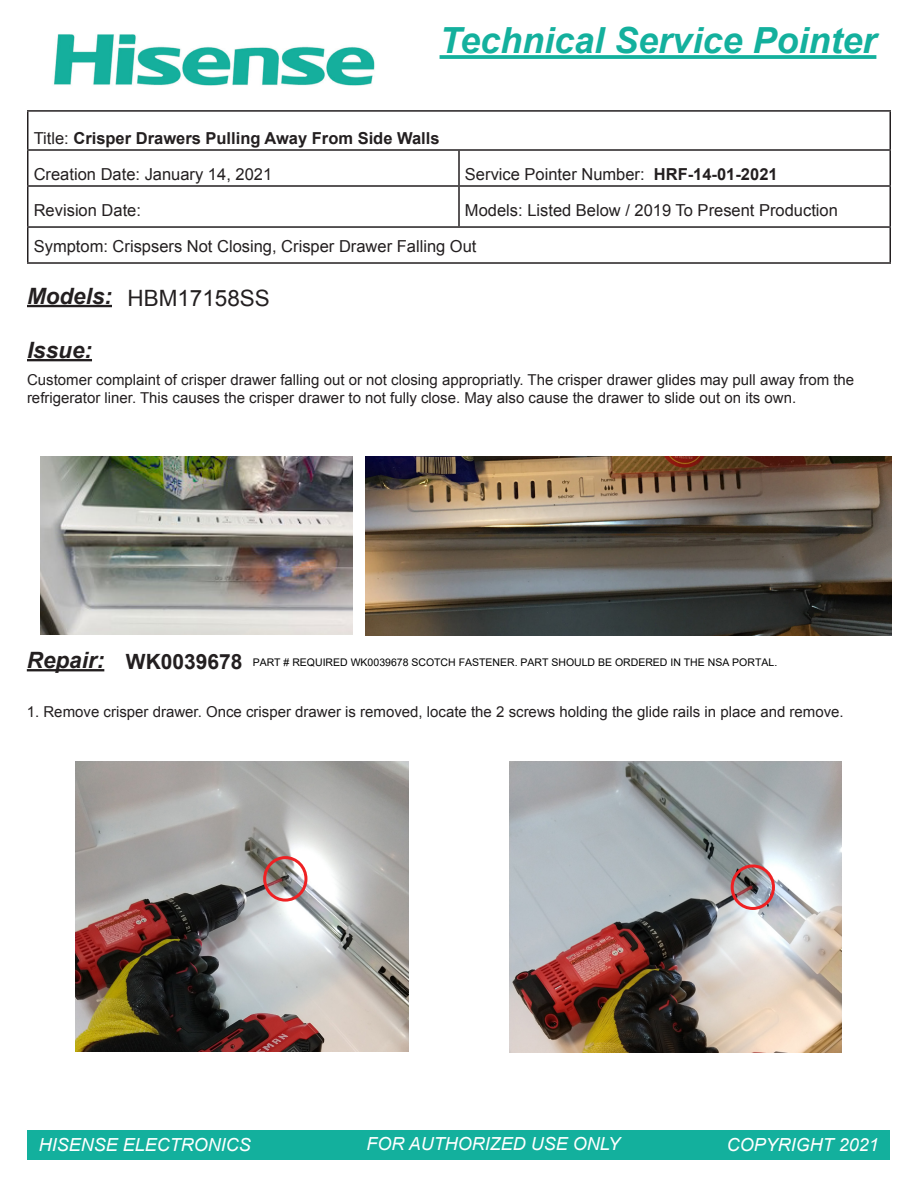
<style>
.page{position:relative;width:918px;height:1188px;background:#fff}
.page>*{position:absolute;margin:0;border:0;box-sizing:border-box;transform-origin:0 0}
.t1{font:italic 700 36px "Arial";color:#13b09d}
.t2{font:italic 700 22.5px "Arial";color:#231f20}
.t3{font:22.5px "Arial";color:#231f20}
.t4{font:italic 18px "Arial";color:#fff}
.t5{font:16.5px "Arial";color:#231f20}
.t6{font:700 16.5px "Arial";color:#231f20}
.t7{font:15px/18px "Arial";color:#231f20}
.t8{font:10.5px "Arial";color:#000}
.s1{font-weight:400}
.s2{font-weight:700}
.s3{font-weight:700;font-size:21px;color:#231f20}
</style>
<div class="page">
<img style="left:54px;top:34px;width:321px;height:52px">
<svg style="left:440px;top:55px;width:436px;height:4px;background:#1fb4a2"></svg>
<hr style="left:27px;top:110px;width:432px;height:2px;background:#231f20">
<hr style="left:27px;top:112px;width:1px;height:37px;background:#231f20">
<hr style="left:459px;top:110px;width:432px;height:2px;background:#231f20">
<hr style="left:890px;top:112px;width:1px;height:37px;background:#231f20">
<hr style="left:27px;top:149px;width:432px;height:2px;background:#231f20">
<hr style="left:27px;top:151px;width:1px;height:34px;background:#231f20">
<hr style="left:459px;top:149px;width:432px;height:2px;background:#231f20">
<hr style="left:458px;top:151px;width:2px;height:34px;background:#231f20">
<hr style="left:890px;top:151px;width:1px;height:34px;background:#231f20">
<hr style="left:27px;top:185px;width:432px;height:2px;background:#231f20">
<hr style="left:27px;top:187px;width:1px;height:39px;background:#231f20">
<hr style="left:459px;top:185px;width:432px;height:2px;background:#231f20">
<hr style="left:458px;top:187px;width:2px;height:39px;background:#231f20">
<hr style="left:890px;top:187px;width:1px;height:39px;background:#231f20">
<hr style="left:27px;top:226px;width:432px;height:2px;background:#231f20">
<hr style="left:27px;top:228px;width:1px;height:34px;background:#231f20">
<hr style="left:459px;top:226px;width:432px;height:2px;background:#231f20">
<hr style="left:890px;top:228px;width:1px;height:34px;background:#231f20">
<hr style="left:27px;top:262px;width:432px;height:2px;background:#231f20">
<hr style="left:459px;top:262px;width:432px;height:2px;background:#231f20">
<hr style="left:27px;top:305px;width:85px;height:2px;background:#231f20">
<hr style="left:27px;top:359px;width:65px;height:2px;background:#231f20">
<img style="left:41px;top:456px;width:311px;height:178px">
<img style="left:365px;top:456px;width:526px;height:179px">
<hr style="left:27px;top:669px;width:77px;height:2px;background:#231f20">
<div style="left:28px;top:1130px;width:862px;height:30px;background:#13b09d"></div>
<img style="left:75px;top:762px;width:333px;height:290px">
<img style="left:509px;top:762px;width:333px;height:290px">
<div style="left:263px;top:856px;width:44px;height:46px;border:3px solid #ee2123;border-radius:50%"></div>
<div style="left:731px;top:864px;width:44px;height:46px;border:3px solid #ee2123;border-radius:50%"></div>
<p class="t1" style="left:440px;top:17px;width:438px">Technical Service Pointer</p>
<p class="t6" style="left:34px;top:127px;width:407px"><span class="s1">Title:</span> Crisper Drawers Pulling Away From Side Walls</p>
<p class="t5" style="left:34px;top:163px;width:240px">Creation Date: January 14, 2021</p>
<p class="t5" style="left:465px;top:163px;width:314px">Service Pointer Number: <span class="s2">HRF-14-01-2021</span></p>
<p class="t5" style="left:34px;top:199px;width:109px">Revision Date:</p>
<p class="t5" style="left:465px;top:199px;width:374px">Models: Listed Below / 2019 To Present Production</p>
<p class="t5" style="left:34px;top:235px;width:444px">Symptom: Crispsers Not Closing, Crisper Drawer Falling Out</p>
<p class="t2" style="left:27px;top:281px;width:87px">Models:</p>
<p class="t3" style="left:127px;top:284px;width:144px">HBM17158SS</p>
<p class="t2" style="left:27px;top:335px;width:67px">Issue:</p>
<p class="t7" style="left:27px;top:371px;width:829px">Customer complaint of crisper drawer falling out or not closing appropriatly. The crisper drawer glides may pull away from the refrigerator liner. This causes the crisper drawer to not fully close. May also cause the drawer to slide out on its own.</p>
<p class="t2" style="left:27px;top:645px;width:79px">Repair:</p>
<p class="t7" style="left:27px;top:703px;width:818px">1. Remove crisper drawer. Once crisper drawer is removed, locate the 2 screws holding the glide rails in place and remove.</p>
<p class="t8" style="left:126px;top:655px;width:653px"><span class="s3">WK0039678</span> PART # REQUIRED WK0039678 SCOTCH FASTENER. PART SHOULD BE ORDERED IN THE NSA PORTAL.</p>
<p class="t4" style="left:39px;top:1133px;width:214px">HISENSE ELECTRONICS</p>
<p class="t4" style="left:366px;top:1132px;width:255px">FOR AUTHORIZED USE ONLY</p>
<p class="t4" style="left:727px;top:1133px;width:154px">COPYRIGHT 2021</p>
</div>
